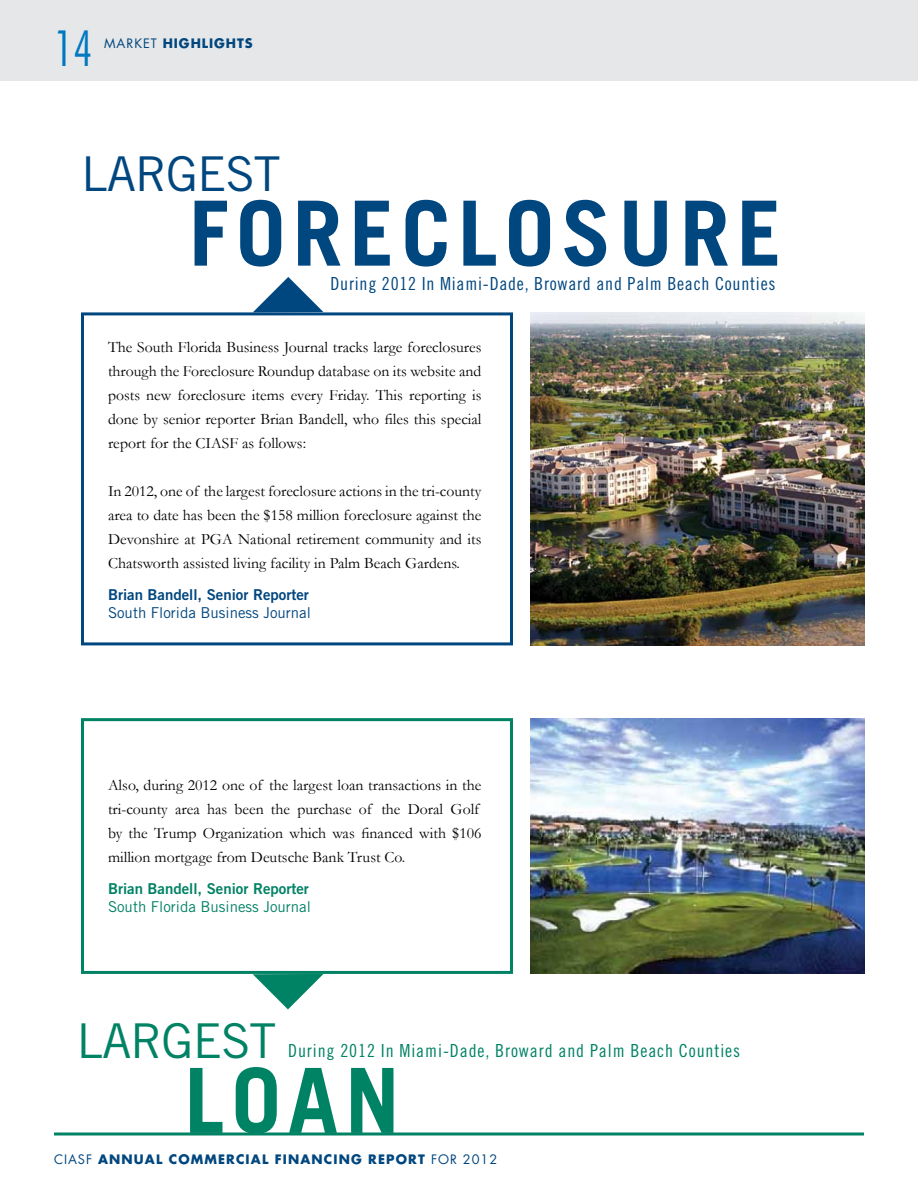
<style>
.page{position:relative;width:918px;height:1188px;background:#fff}
.page>*{position:absolute;margin:0;border:0;box-sizing:border-box;transform-origin:0 0}
.t1{font:700 90px "Trade Gothic LT Std";letter-spacing:.075em;color:#00467f}
.t2{font:700 90px "Trade Gothic LT Std";color:#008265}
.t3{font:300 condensed 49.5px "Futura BT";color:#0079c1}
.t4{font:48px "Trade Gothic LT Std";letter-spacing:-.02em;color:#008265}
.t5{font:48px "Trade Gothic LT Std";letter-spacing:-.02em;color:#00467f}
.t6{font:18px "Trade Gothic LT Std Cn 18";letter-spacing:.045em;color:#00467f}
.t7{font:18px "Trade Gothic LT Std Cn 18";letter-spacing:.05em;color:#008265}
.t8{font:15.75px/24px "Garamond";color:#000;text-align:justify}
.t9{font:15px "Trade Gothic LT Std Bd 2";color:#008265}
.t10{font:15px "Trade Gothic LT Std";color:#008265}
.t11{font:15px "Trade Gothic LT Std Bd 2";color:#00467f}
.t12{font:15px "Trade Gothic LT Std";color:#00467f}
.t13{font:700 12.75px "Futura";letter-spacing:.09em;color:#00467f}
.s1{font-weight:400}
</style>
<div class="page">
<div style="left:0;top:0;width:918px;height:81px;background:#e6e7e8"></div>
<div style="left:81px;top:718px;width:432px;height:256px;border:3px solid #008265"></div>
<svg style="left:253px;top:974px;width:70px;height:35px"></svg>
<div style="left:81px;top:312px;width:432px;height:333px;border:3px solid #00467f"></div>
<svg style="left:253px;top:277px;width:70px;height:35px"></svg>
<img style="left:531px;top:312px;width:334px;height:333px">
<img style="left:531px;top:718px;width:334px;height:256px">
<svg style="left:54px;top:1132px;width:810px;height:4px;background:#3fa18b"></svg>
<h2 class="t3" style="left:54px;top:19px;width:40px">14</h2>
<p class="t13" style="left:104px;top:35px;width:150px"><span class="s1">MARKET</span> HIGHLIGHTS</p>
<h3 class="t5" style="left:81px;top:145px;width:201px">LARGEST</h3>
<h1 class="t1" style="left:189px;top:178px;width:594px">FORECLOSURE</h1>
<p class="t6" style="left:331px;top:273px;width:446px">During 2012 In Miami-Dade, Broward and Palm Beach Counties</p>
<p class="t8" style="left:108px;top:335px;width:375px">The South Florida Business Journal tracks large foreclosures through the Foreclosure Roundup database on its website and posts new foreclosure items every Friday. This reporting is done by senior reporter Brian Bandell, who files this special report for the CIASF as follows:</p>
<p class="t8" style="left:108px;top:479px;width:375px">In 2012, one of the largest foreclosure actions in the tri-county area to date has been the $158 million foreclosure against the Devonshire at PGA National retirement community and its Chatsworth assisted living facility in Palm Beach Gardens.</p>
<p class="t11" style="left:108px;top:585px;width:202px">Brian Bandell, Senior Reporter</p>
<p class="t12" style="left:108px;top:603px;width:204px">South Florida Business Journal</p>
<p class="t8" style="left:108px;top:773px;width:375px;text-align:left">Also, during 2012 one of the largest loan transactions in the tri-county area has been the purchase of the Doral Golf by the Trump Organization which was financed with $106 million mortgage from Deutsche Bank Trust Co.</p>
<p class="t9" style="left:108px;top:879px;width:202px">Brian Bandell, Senior Reporter</p>
<p class="t10" style="left:108px;top:898px;width:204px">South Florida Business Journal</p>
<h3 class="t4" style="left:76px;top:1012px;width:201px">LARGEST</h3>
<h1 class="t2" style="left:184px;top:1046px;width:217px">LOAN</h1>
<p class="t7" style="left:288px;top:1040px;width:454px">During 2012 In Miami-Dade, Broward and Palm Beach Counties</p>
<p class="t13" style="left:54px;top:1151px;width:445px"><span class="s1">CIASF</span> ANNUAL COMMERCIAL FINANCING REPORT <span class="s1">FOR 2012</span></p>
</div>
